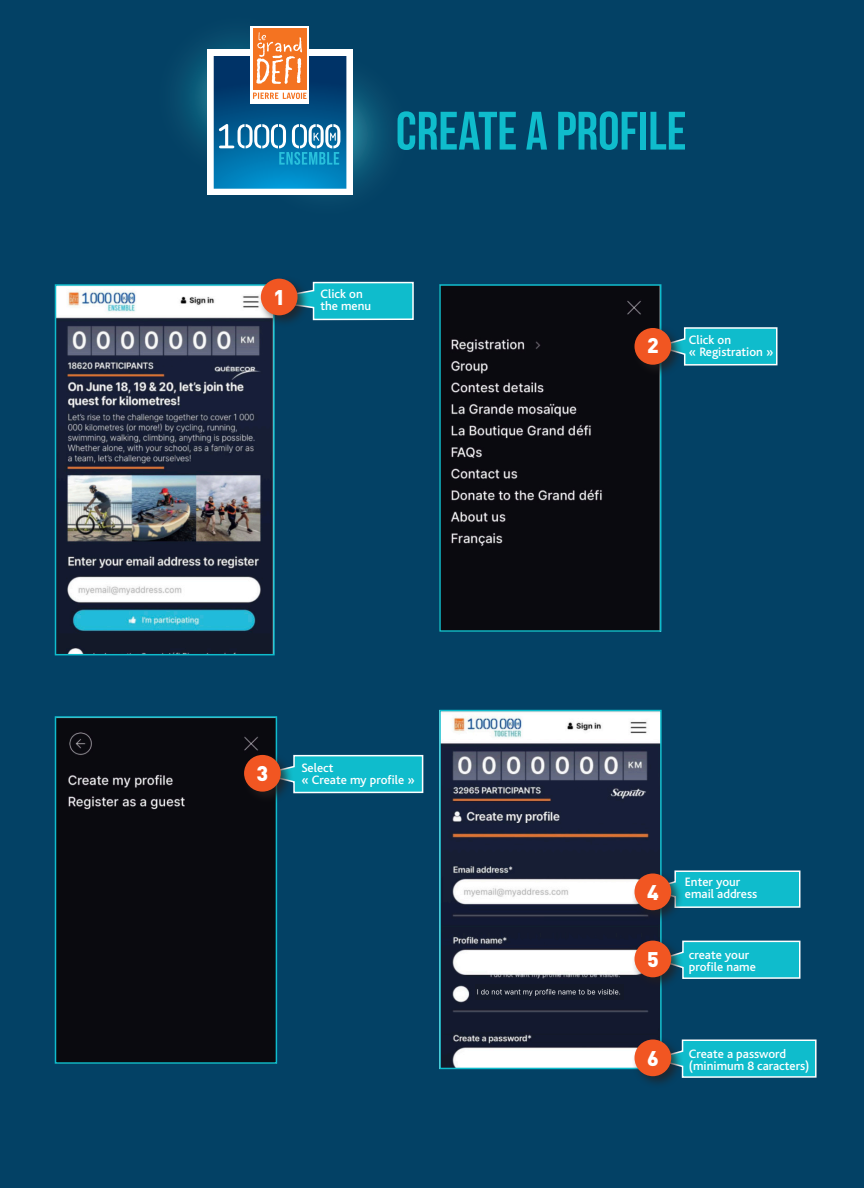
<style>
.page{position:relative;width:864px;height:1188px;background:#034165}
.page>*{position:absolute;margin:0;border:0;box-sizing:border-box;transform-origin:0 0}
.t1{font:54px "Bebas Neue";color:#0fbccc}
.t2{font:900 21px "DIN";color:#fff}
.t3{font:500 12.75px "Bliss";color:#fff}
</style>
<div class="page">
<svg style="left:240px;top:48px;width:173px;height:173px"></svg>
<svg style="left:151px;top:10px;width:174px;height:173px"></svg>
<div style="left:207px;top:50px;width:146px;height:145px;background:#fff"></div>
<div style="left:251px;top:26px;width:58px;height:78px;background:#fff"></div>
<div style="left:253px;top:28px;width:54px;height:62px;background:#f47321"></div>
<svg style="left:214px;top:32px;width:138px;height:157px"></svg>
<img style="left:442px;top:287px;width:216px;height:342px">
<div style="left:439px;top:284px;width:222px;height:348px;border:2px solid #0fbccc"></div>
<img style="left:442px;top:713px;width:217px;height:353px">
<div style="left:439px;top:710px;width:223px;height:359px;border:2px solid #0fbccc"></div>
<div style="left:58px;top:719px;width:216px;height:342px;background:#0a0a0f"></div>
<div style="left:55px;top:716px;width:222px;height:348px;border:2px solid #0fbccc"></div>
<img style="left:58px;top:287px;width:214px;height:365px">
<div style="left:55px;top:284px;width:220px;height:371px;border:2px solid #0fbccc"></div>
<svg style="left:252px;top:281px;width:162px;height:40px;background:#2dbbca"></svg>
<svg style="left:684px;top:327px;width:94px;height:39px;background:#26bfce"></svg>
<svg style="left:684px;top:940px;width:117px;height:39px;background:#23bfce"></svg>
<svg style="left:643px;top:870px;width:158px;height:38px;background:#24becd"></svg>
<div style="left:632px;top:325px;width:52px;height:52px;background:#231f20;opacity:.75"></div>
<div style="left:634px;top:328px;width:37px;height:37px;background:#f15622;border-radius:50%"></div>
<div style="left:632px;top:938px;width:52px;height:52px;background:#231f20;opacity:.75"></div>
<div style="left:634px;top:941px;width:37px;height:36px;background:#f15622;border-radius:50%"></div>
<div style="left:632px;top:871px;width:52px;height:52px;background:#231f20;opacity:.75"></div>
<div style="left:634px;top:873px;width:37px;height:37px;background:#f15622;border-radius:50%"></div>
<div style="left:258px;top:276px;width:52px;height:52px;background:#231f20;opacity:.75"></div>
<div style="left:261px;top:279px;width:37px;height:36px;background:#f15622;border-radius:50%"></div>
<svg style="left:294px;top:754px;width:130px;height:40px;background:#23bbcb"></svg>
<div style="left:241px;top:752px;width:53px;height:52px;background:#231f20;opacity:.75"></div>
<div style="left:244px;top:755px;width:37px;height:37px;background:#f15622;border-radius:50%"></div>
<img style="left:475px;top:984px;width:149px;height:16px">
<svg style="left:684px;top:1039px;width:133px;height:39px;background:#23bfce"></svg>
<div style="left:632px;top:1037px;width:52px;height:52px;background:#231f20;opacity:.75"></div>
<div style="left:634px;top:1040px;width:37px;height:36px;background:#f15622;border-radius:50%"></div>
<p class="t1" style="left:396px;top:101px;width:292px">CREATE A PROFILE</p>
<p class="t2" style="left:273px;top:283px;width:13px">1</p>
<p class="t3" style="left:320px;top:288px;width:44px">Click on</p>
<p class="t3" style="left:320px;top:300px;width:52px">the menu</p>
<p class="t3" style="left:689px;top:333px;width:44px">Click on</p>
<p class="t2" style="left:647px;top:332px;width:13px">2</p>
<p class="t3" style="left:689px;top:345px;width:86px">« Registration »</p>
<p class="t3" style="left:301px;top:762px;width:34px">Select</p>
<p class="t2" style="left:257px;top:760px;width:13px">3</p>
<p class="t3" style="left:301px;top:774px;width:115px">« Create my profile »</p>
<p class="t2" style="left:647px;top:878px;width:13px">4</p>
<p class="t2" style="left:647px;top:945px;width:13px">5</p>
<p class="t3" style="left:685px;top:876px;width:57px">Enter your</p>
<p class="t3" style="left:685px;top:888px;width:74px">email address</p>
<p class="t3" style="left:689px;top:948px;width:62px">create your</p>
<p class="t3" style="left:689px;top:960px;width:69px">profile name</p>
<p class="t2" style="left:647px;top:1044px;width:13px">6</p>
<p class="t3" style="left:689px;top:1047px;width:99px">Create a password</p>
<p class="t3" style="left:689px;top:1059px;width:122px">(minimum 8 caracters)</p>
</div>
